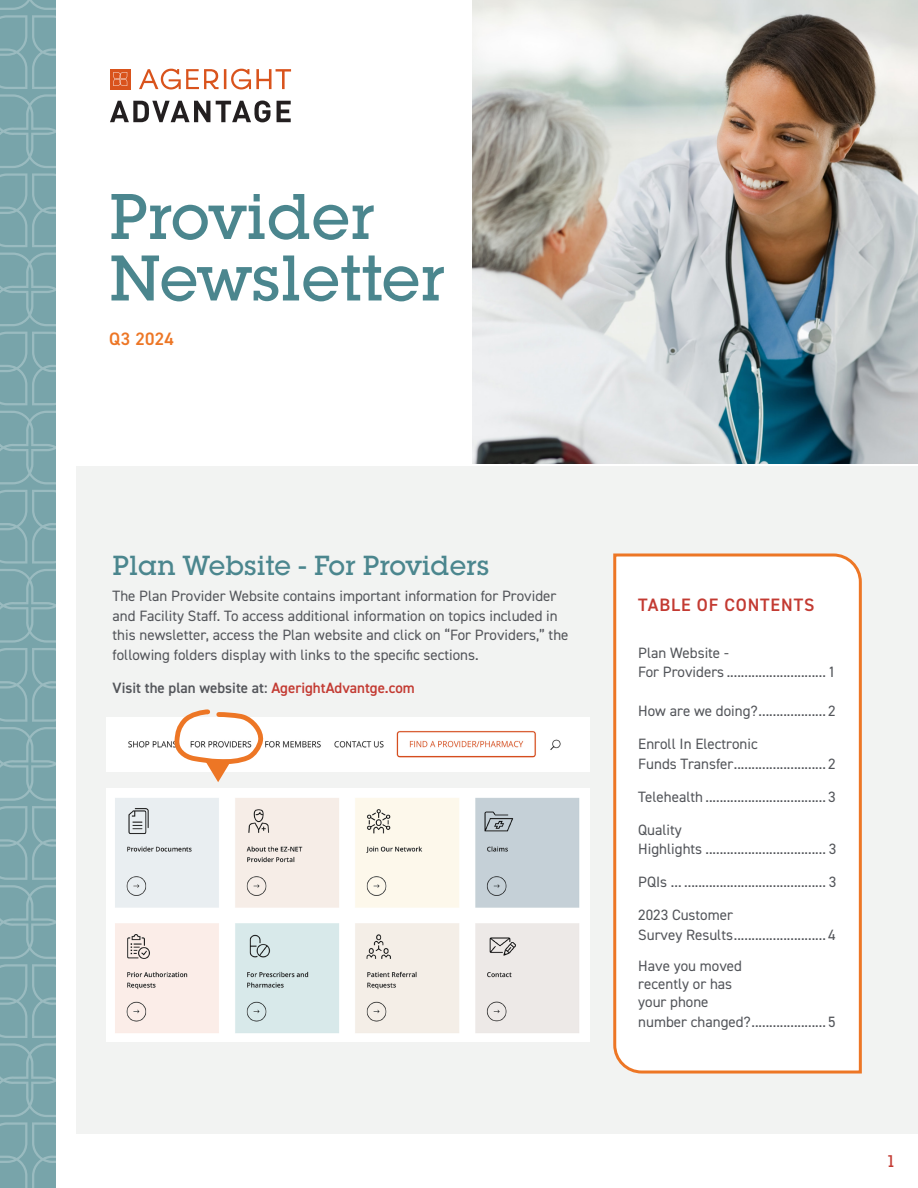
<style>
.page{position:relative;width:918px;height:1188px;background:#fff}
.page>*{position:absolute;margin:0;border:0;box-sizing:border-box;transform-origin:0 0}
.t1{font:500 63px/61.5px "Lubalin Graph Std";color:#4b868e}
.H4_18_20_Bold{font:500 27px "Lubalin Graph Std";color:#4b868e}
.Tiny_Subhead_12_12_Jakarta{font:600 18px "DIN2014";letter-spacing:.05em;color:#c33a32}
.Tiny_Subhead_12_12_Jakarta-2{font:600 18px "DIN2014";letter-spacing:.02em;color:#ed7625}
.t2{font:500 16.5px "Lubalin Graph Std";color:#c33a32}
.Body_Copy_10_13_Open{font:15px/19.5px "DIN2014";color:#53555a}
.Body_Copy_10_13_Roboto{font:600 15px "DIN2014";color:#53555a}
.s1{color:#c33a32}
</style>
<div class="page">
<div style="left:77px;top:467px;width:841px;height:667px;background:#f2f3f2"></div>
<div style="left:0;top:0;width:56px;height:1188px;background:#78a4aa"></div>
<svg style="left:0;top:0;width:56px;height:247px"></svg>
<svg style="left:0;top:253px;width:56px;height:73px"></svg>
<svg style="left:0;top:332px;width:56px;height:73px"></svg>
<svg style="left:0;top:411px;width:56px;height:73px"></svg>
<svg style="left:0;top:490px;width:56px;height:698px"></svg>
<img style="left:107px;top:717px;width:483px;height:55px">
<img style="left:107px;top:789px;width:483px;height:252px">
<svg style="left:171px;top:709px;width:96px;height:73px"></svg>
<img style="left:472px;top:0;width:446px;height:464px">
<div style="left:110px;top:69px;width:20px;height:20px;background:#d9531c"></div>
<svg style="left:113px;top:72px;width:14px;height:14px"></svg>
<svg style="left:110px;top:101px;width:100px;height:21px"></svg>
<svg style="left:216px;top:101px;width:55px;height:21px"></svg>
<svg style="left:277px;top:101px;width:14px;height:21px"></svg>
<svg style="left:139px;top:69px;width:152px;height:20px"></svg>
<div style="left:613px;top:553px;width:249px;height:521px;background:#fff"></div>
<p class="t1" style="left:109px;top:186px;width:337px">Provider<br>Newsletter</p>
<p class="Tiny_Subhead_12_12_Jakarta-2" style="left:109px;top:327px;width:66px">Q3 2024</p>
<p class="H4_18_20_Bold" style="left:113px;top:548px;width:378px">Plan Website - For Providers</p>
<p class="Body_Copy_10_13_Open" style="left:113px;top:586px;width:457px">The Plan Provider Website contains important information for Provider and Facility Staff. To access additional information on topics included in this newsletter, access the Plan website and click on “For Providers,” the following folders display with links to the specific sections.</p>
<p class="Body_Copy_10_13_Roboto" style="left:113px;top:678px;width:304px">Visit the plan website at: <span class="s1">AgerightAdvantge.com</span></p>
<p class="Tiny_Subhead_12_12_Jakarta" style="left:638px;top:593px;width:178px">TABLE OF CONTENTS</p>
<p class="Body_Copy_10_13_Open" style="left:638px;top:642px;width:199px">Plan Website -<br>For Providers ............................ 1</p>
<p class="Body_Copy_10_13_Open" style="left:638px;top:701px;width:199px">How are we doing?................... 2</p>
<p class="Body_Copy_10_13_Open" style="left:638px;top:734px;width:199px">Enroll In Electronic<br>Funds Transfer.......................... 2</p>
<p class="Body_Copy_10_13_Open" style="left:638px;top:786px;width:199px">Telehealth .................................. 3</p>
<p class="Body_Copy_10_13_Open" style="left:638px;top:819px;width:200px">Quality<br>Highlights .................................. 3</p>
<p class="Body_Copy_10_13_Open" style="left:638px;top:872px;width:200px">PQIs ... ........................................ 3</p>
<p class="Body_Copy_10_13_Open" style="left:638px;top:905px;width:199px">2023 Customer<br>Survey Results.......................... 4</p>
<p class="Body_Copy_10_13_Open" style="left:638px;top:957px;width:105px;line-height:18px">Have you moved recently or has your phone</p>
<p class="Body_Copy_10_13_Open" style="left:638px;top:1011px;width:199px">number changed?..................... 5</p>
<p class="t2" style="left:886px;top:1151px;width:11px">1</p>
</div>
